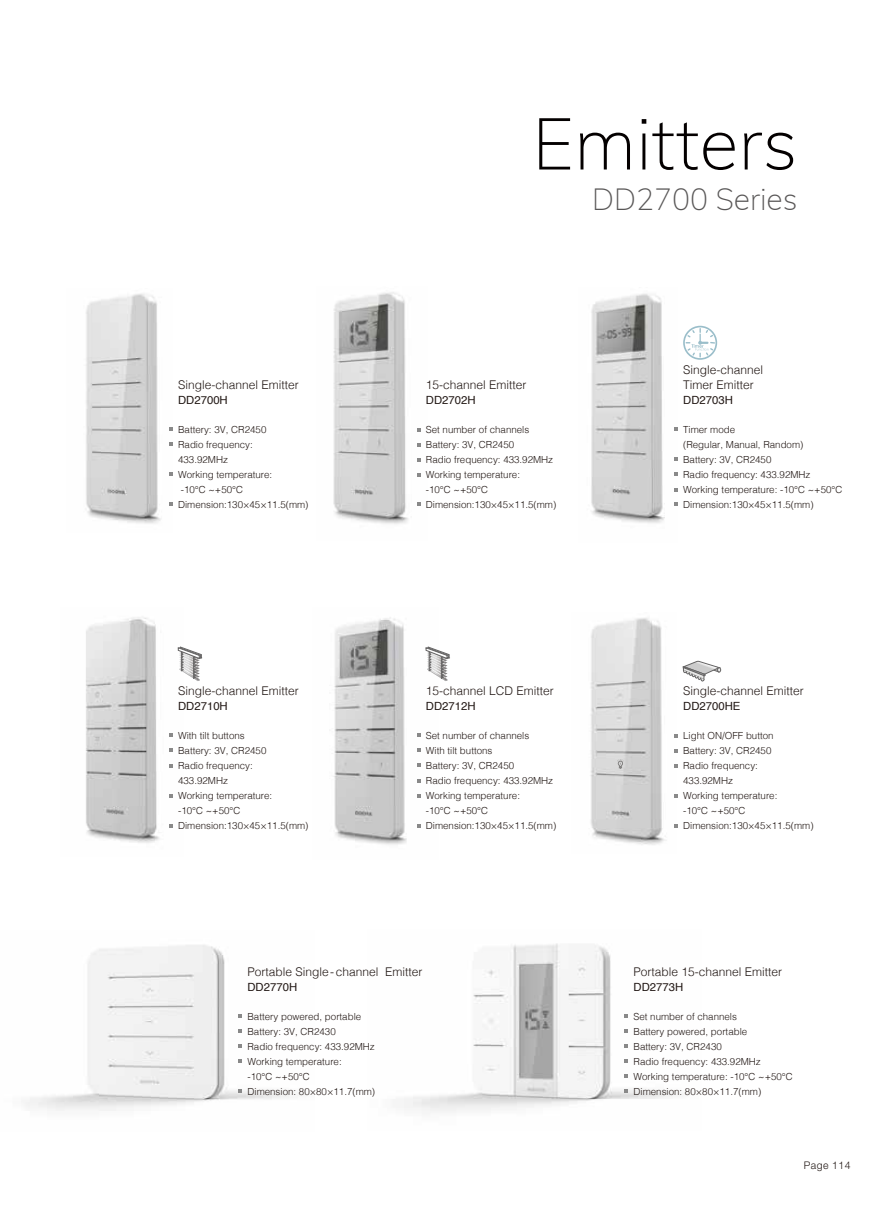
<style>
.page{position:relative;width:893px;height:1212px;background:#fff}
.page>*{position:absolute;margin:0;border:0;box-sizing:border-box;transform-origin:0 0}
.t1{font:200 72px "Muli";color:#040000}
.t2{font:200 30px "Muli";color:#595757}
.t3{font:300 12px/15px "Helvetica";color:#221815}
.t4{font:11.25px "Helvetica";color:#221815}
.t5{font:300 10.5px "Helvetica Neue LT Pro";letter-spacing:.04em;color:#221815}
.t6{font:300 9.75px/15px "Helvetica";color:#221815}
</style>
<div class="page">
<img style="left:591px;top:293px;width:87px;height:230px">
<img style="left:333px;top:292px;width:88px;height:232px">
<img style="left:333px;top:617px;width:93px;height:228px">
<img style="left:86px;top:293px;width:86px;height:231px">
<img style="left:590px;top:618px;width:86px;height:227px">
<svg style="left:617px;top:759px;width:6px;height:10px"></svg>
<img style="left:86px;top:617px;width:92px;height:226px">
<img style="left:25px;top:945px;width:264px;height:166px">
<img style="left:404px;top:943px;width:269px;height:170px">
<svg style="left:238px;top:1030px;width:4px;height:3px"></svg>
<svg style="left:238px;top:1044px;width:4px;height:4px"></svg>
<svg style="left:238px;top:1089px;width:4px;height:3px"></svg>
<svg style="left:238px;top:1059px;width:4px;height:4px"></svg>
<svg style="left:238px;top:1015px;width:4px;height:3px"></svg>
<svg style="left:624px;top:1030px;width:4px;height:3px"></svg>
<svg style="left:624px;top:1045px;width:4px;height:3px"></svg>
<svg style="left:624px;top:1060px;width:4px;height:3px"></svg>
<svg style="left:624px;top:1075px;width:4px;height:3px"></svg>
<svg style="left:624px;top:1015px;width:4px;height:3px"></svg>
<svg style="left:624px;top:1090px;width:4px;height:3px"></svg>
<svg style="left:426px;top:646px;width:24px;height:35px"></svg>
<svg style="left:178px;top:646px;width:24px;height:35px"></svg>
<svg style="left:683px;top:326px;width:34px;height:34px"></svg>
<svg style="left:674px;top:824px;width:4px;height:3px"></svg>
<svg style="left:674px;top:794px;width:4px;height:3px"></svg>
<svg style="left:674px;top:764px;width:4px;height:3px"></svg>
<svg style="left:674px;top:734px;width:4px;height:4px"></svg>
<svg style="left:674px;top:749px;width:4px;height:4px"></svg>
<svg style="left:417px;top:733px;width:3px;height:4px"></svg>
<svg style="left:169px;top:473px;width:4px;height:3px"></svg>
<svg style="left:169px;top:503px;width:4px;height:3px"></svg>
<svg style="left:169px;top:443px;width:4px;height:3px"></svg>
<svg style="left:169px;top:428px;width:4px;height:3px"></svg>
<svg style="left:169px;top:794px;width:4px;height:3px"></svg>
<svg style="left:169px;top:764px;width:4px;height:3px"></svg>
<svg style="left:169px;top:824px;width:4px;height:3px"></svg>
<svg style="left:169px;top:749px;width:4px;height:3px"></svg>
<svg style="left:169px;top:733px;width:4px;height:4px"></svg>
<svg style="left:417px;top:502px;width:3px;height:4px"></svg>
<svg style="left:417px;top:443px;width:3px;height:4px"></svg>
<svg style="left:417px;top:458px;width:3px;height:4px"></svg>
<svg style="left:417px;top:428px;width:3px;height:4px"></svg>
<svg style="left:674px;top:502px;width:4px;height:4px"></svg>
<svg style="left:674px;top:488px;width:4px;height:3px"></svg>
<svg style="left:674px;top:473px;width:4px;height:3px"></svg>
<svg style="left:674px;top:457px;width:4px;height:4px"></svg>
<svg style="left:674px;top:427px;width:4px;height:4px"></svg>
<svg style="left:683px;top:661px;width:38px;height:20px"></svg>
<h1 class="t1" style="left:532px;top:91px;width:267px">Emitters</h1>
<h2 class="t2" style="left:592px;top:177px;width:207px">DD2700 Series</h2>
<p class="t3" style="left:178px;top:376px;width:122px">Single-channel Emitter</p>
<p class="t4" style="left:178px;top:391px;width:51px">DD2700H</p>
<p class="t3" style="left:426px;top:376px;width:102px">15-channel Emitter</p>
<p class="t4" style="left:426px;top:391px;width:51px">DD2702H</p>
<p class="t3" style="left:683px;top:361px;width:82px">Single-channel<br>Timer Emitter</p>
<p class="t4" style="left:683px;top:391px;width:51px">DD2703H</p>
<p class="t6" style="left:178px;top:421px;width:132px">Battery: 3V, CR2450<br>Radio frequency:<br>433.92MHz<br>Working temperature:<br>-10℃ ~+50℃<br>Dimension:130×45×11.5(mm)</p>
<p class="t6" style="left:426px;top:421px;width:132px">Set number of channels<br>Battery: 3V, CR2450<br>Radio frequency: 433.92MHz<br>Working temperature:<br>-10℃ ~+50℃<br>Dimension:130×45×11.5(mm)</p>
<p class="t6" style="left:683px;top:421px;width:161px">Timer mode<br>(Regular, Manual, Random)<br>Battery: 3V, CR2450<br>Radio frequency: 433.92MHz<br>Working temperature: -10℃ ~+50℃<br>Dimension:130×45×11.5(mm)</p>
<p class="t3" style="left:178px;top:683px;width:122px">Single-channel Emitter</p>
<p class="t4" style="left:178px;top:698px;width:51px">DD2710H</p>
<p class="t3" style="left:426px;top:683px;width:130px">15-channel LCD Emitter</p>
<p class="t4" style="left:426px;top:698px;width:51px">DD2712H</p>
<p class="t3" style="left:683px;top:683px;width:122px">Single-channel Emitter</p>
<p class="t4" style="left:683px;top:698px;width:59px">DD2700HE</p>
<p class="t6" style="left:178px;top:727px;width:132px">With tilt buttons<br>Battery: 3V, CR2450<br>Radio frequency:<br>433.92MHz<br>Working temperature:<br>-10℃ ~+50℃<br>Dimension:130×45×11.5(mm)</p>
<p class="t6" style="left:426px;top:727px;width:132px">Set number of channels<br>With tilt buttons<br>Battery: 3V, CR2450<br>Radio frequency: 433.92MHz<br>Working temperature:<br>-10℃ ~+50℃<br>Dimension:130×45×11.5(mm)</p>
<p class="t6" style="left:683px;top:727px;width:132px">Light ON/OFF button<br>Battery: 3V, CR2450<br>Radio frequency:<br>433.92MHz<br>Working temperature:<br>-10℃ ~+50℃<br>Dimension:130×45×11.5(mm)</p>
<p class="t3" style="left:247px;top:963px;width:176px">Portable Single-channel Emitter</p>
<p class="t4" style="left:247px;top:978px;width:51px">DD2770H</p>
<p class="t3" style="left:633px;top:963px;width:150px">Portable 15-channel Emitter</p>
<p class="t4" style="left:633px;top:978px;width:51px">DD2773H</p>
<p class="t6" style="left:247px;top:1008px;width:129px">Battery powered, portable<br>Battery: 3V, CR2430<br>Radio frequency: 433.92MHz<br>Working temperature:<br>-10℃ ~+50℃<br>Dimension: 80×80×11.7(mm)</p>
<p class="t6" style="left:633px;top:1008px;width:161px">Set number of channels<br>Battery powered, portable<br>Battery: 3V, CR2430<br>Radio frequency: 433.92MHz<br>Working temperature: -10℃ ~+50℃<br>Dimension: 80×80×11.7(mm)</p>
<p class="t5" style="left:804px;top:1159px;width:48px">Page 114</p>
</div>
